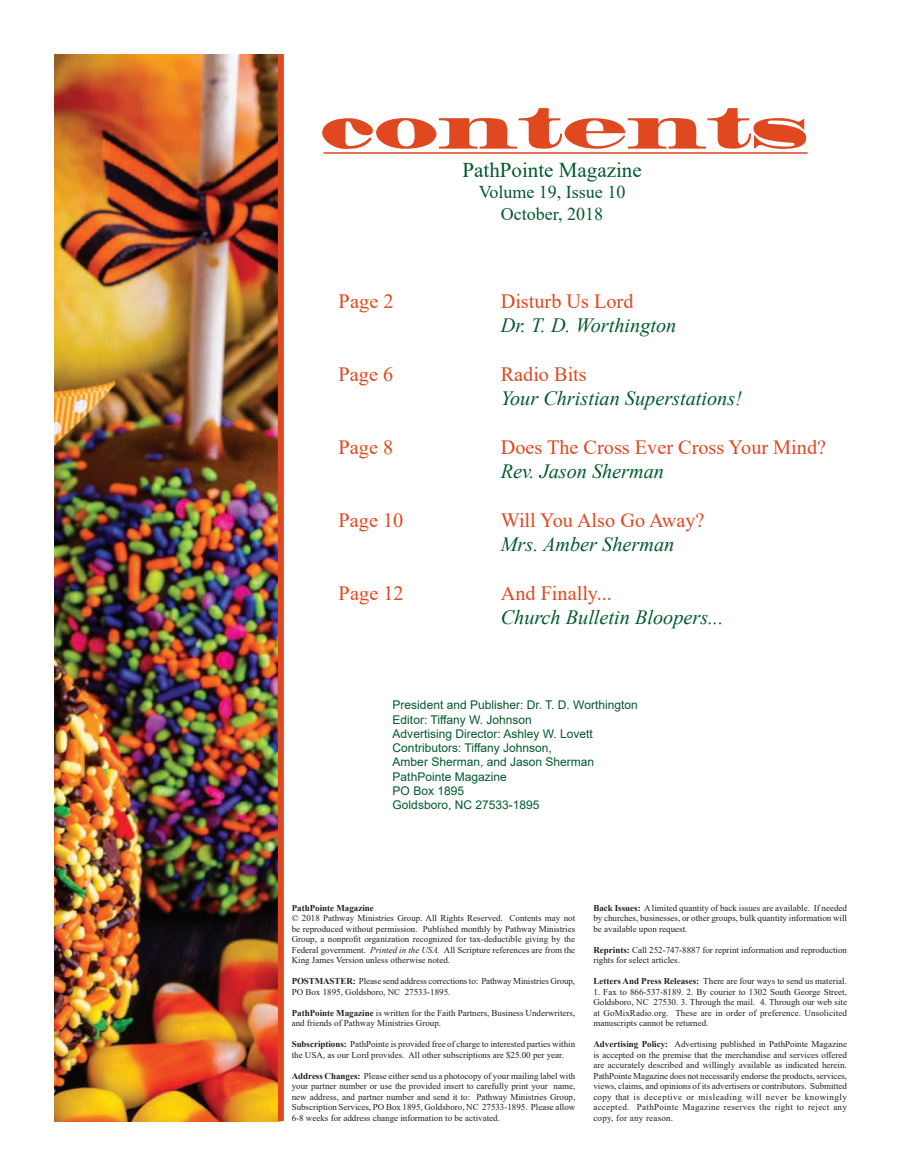
<style>
.page{position:relative;width:905px;height:1175px;background:#fff}
.page>*{position:absolute;margin:0;border:0;box-sizing:border-box;transform-origin:0 0}
.t1{font:54px "Madrone";color:#e0481f}
.t2{font:21px "Times New Roman";color:#005a2c}
.t3{font:20.25px "Times New Roman";color:#e0481f}
.t4{font:italic 20.25px "Times New Roman";color:#005a2c}
.t5{font:18px/21.6px "Times New Roman";color:#005a2c;text-align:center}
.t6{font:12px/14.2px "Arial";color:#005a2c}
.t7{font:9px/10.5px "Times New Roman";color:#231f20;text-align:justify}
.t8{font:700 9px "Times New Roman";color:#231f20}
.s1{font-style:italic}
.s2{font-weight:700}
</style>
<div class="page">
<img style="left:54px;top:54px;width:226px;height:1067px">
<div style="left:278px;top:54px;width:6px;height:1066px;background:#e0481f"></div>
<hr style="left:323px;top:152px;width:484px;height:2px;background:#e0481f">
<h1 class="t1" style="left:320px;top:95px;width:489px">contents</h1>
<h2 class="t2" style="left:462px;top:155px;width:181px">PathPointe Magazine</h2>
<h3 class="t5" style="left:478px;top:181px;width:148px">Volume 19, Issue 10<br>October, 2018</h3>
<h3 class="t3" style="left:338px;top:287px;width:56px">Page 2</h3>
<h3 class="t3" style="left:500px;top:287px;width:134px">Disturb Us Lord</h3>
<h3 class="t4" style="left:500px;top:311px;width:177px">Dr. T. D. Worthington</h3>
<h3 class="t3" style="left:338px;top:360px;width:56px">Page 6</h3>
<h3 class="t3" style="left:500px;top:360px;width:88px">Radio Bits</h3>
<h3 class="t4" style="left:500px;top:384px;width:243px">Your Christian Superstations!</h3>
<h3 class="t3" style="left:338px;top:432px;width:56px">Page 8</h3>
<h3 class="t3" style="left:500px;top:432px;width:327px">Does The Cross Ever Cross Your Mind?</h3>
<h3 class="t4" style="left:500px;top:457px;width:165px">Rev. Jason Sherman</h3>
<h3 class="t3" style="left:338px;top:505px;width:66px">Page 10</h3>
<h3 class="t3" style="left:500px;top:505px;width:205px">Will You Also Go Away?</h3>
<h3 class="t4" style="left:500px;top:530px;width:175px">Mrs. Amber Sherman</h3>
<h3 class="t3" style="left:338px;top:578px;width:67px">page 12</h3>
<h3 class="t3" style="left:500px;top:578px;width:113px">And Finally...</h3>
<h3 class="t4" style="left:500px;top:603px;width:224px">Church Bulletin Bloopers...</h3>
<p class="t6" style="left:392px;top:698px;width:247px">President and Publisher: Dr. T. D. Worthington<br>Editor: Tiffany W. Johnson<br>Advertising Director: Ashley W. Lovett<br>Contributors: Tiffany Johnson,<br>Amber Sherman, and Jason Sherman<br>PathPointe Magazine<br>PO Box 1895<br>Goldsboro, NC 27533-1895</p>
<p class="t8" style="left:292px;top:901px;width:84px">PathPointe Magazine</p>
<p class="t7" style="left:292px;top:912px;width:285px">© 2018 Pathway Ministries Group. All Rights Reserved. Contents may not be reproduced without permission. Published monthly by Pathway Ministries Group, a nonprofit organization recognized for tax-deductible giving by the Federal government. <span class="s1">Printed in the USA.</span> All Scripture references are from the King James Version unless otherwise noted.</p>
<p class="t7" style="left:292px;top:975px;width:285px"><span class="s2">POSTMASTER:</span> Please send address corrections to: Pathway Ministries Group,<br>PO Box 1895, Goldsboro, NC 27533-1895.</p>
<p class="t7" style="left:292px;top:1007px;width:285px"><span class="s2">PathPointe Magazine</span> is written for the Faith Partners, Business Underwriters, and friends of Pathway Ministries Group.</p>
<p class="t7" style="left:292px;top:1038px;width:285px"><span class="s2">Subscriptions:</span> PathPointe is provided free of charge to interested parties within the USA, as our Lord provides. All other subscriptions are $25.00 per year.</p>
<p class="t7" style="left:292px;top:1070px;width:285px"><span class="s2">Address Changes:</span> Please either send us a photocopy of your mailing label with your partner number or use the provided insert to carefully print your name, new address, and partner number and send it to: Pathway Ministries Group, Subscription Services, PO Box 1895, Goldsboro, NC 27533-1895. Please allow 6-8 weeks for address change information to be activated.</p>
<p class="t7" style="left:593px;top:902px;width:255px"><span class="s2">Back Issues:</span> A limited quantity of back issues are available. If needed by churches, businesses, or other groups, bulk quantity information will be available upon request.</p>
<p class="t7" style="left:593px;top:944px;width:255px"><span class="s2">Reprints:</span> Call 252-747-8887 for reprint information and reproduction rights for select articles.</p>
<p class="t7" style="left:593px;top:975px;width:255px"><span class="s2">Letters And Press Releases:</span> There are four ways to send us material.</p>
<p class="t7" style="left:593px;top:986px;width:255px">1. Fax to 866-537-8189. 2. By courier to 1302 South George Street, Goldsboro, NC 27530. 3. Through the mail. 4. Through our web site at GoMixRadio.org. These are in order of preference. Unsolicited manuscripts cannot be returned.</p>
<p class="t7" style="left:593px;top:1038px;width:255px"><span class="s2">Advertising Policy:</span> Advertising published in PathPointe Magazine is accepted on the premise that the merchandise and services offered are accurately described and willingly available as indicated herein.<br>PathPointe Magazine does not necessarily endorse the products, services, views, claims, and opinions of its advertisers or contributors. Submitted copy that is deceptive or misleading will never be knowingly accepted. PathPointe Magazine reserves the right to reject any copy, for any reason.</p>
</div>
